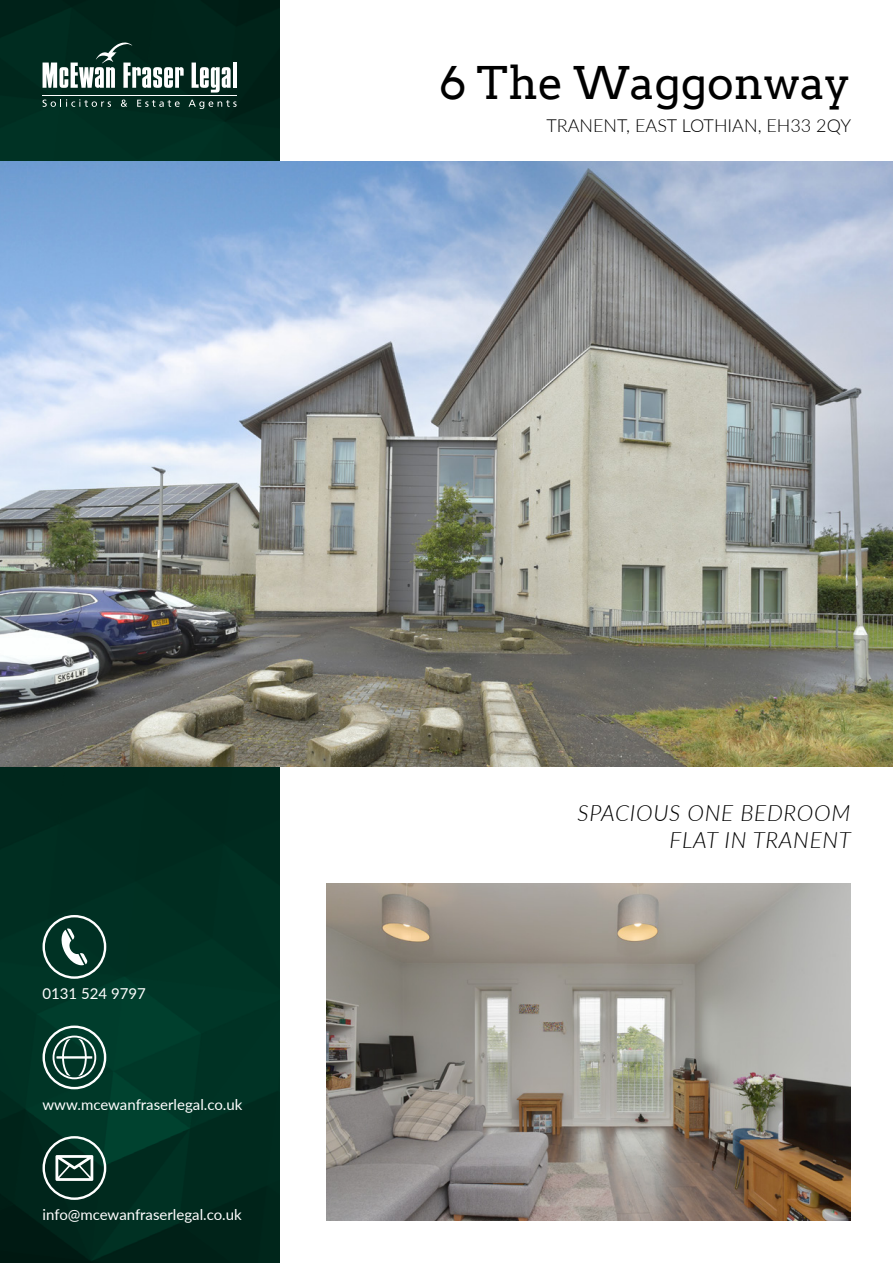
<style>
.page{position:relative;width:893px;height:1263px;background:#fff}
.page>*{position:absolute;margin:0;border:0;box-sizing:border-box;transform-origin:0 0}
.t1{font:45px "Arvo";color:#000}
.t2{font:italic 300 22.5px/27px "Lato";letter-spacing:.03em;color:#000;text-align:right}
.t3{font:300 18px "Lato";color:#000}
.t4{font:15px "Lato";color:#fff}
</style>
<div class="page">
<img style="left:0;top:0;width:279px;height:1263px">
<img style="left:0;top:162px;width:893px;height:605px">
<svg style="left:43px;top:43px;width:141px;height:45px"></svg>
<svg style="left:192px;top:63px;width:39px;height:30px"></svg>
<hr style="left:233px;top:63px;width:4px;height:25px;background:#fff">
<hr style="left:43px;top:95px;width:194px;height:1px;background:#fff">
<svg style="left:43px;top:99px;width:68px;height:8px"></svg>
<svg style="left:121px;top:100px;width:6px;height:7px"></svg>
<svg style="left:137px;top:100px;width:43px;height:7px"></svg>
<svg style="left:189px;top:100px;width:48px;height:9px"></svg>
<img style="left:326px;top:883px;width:524px;height:337px">
<svg style="left:43px;top:915px;width:63px;height:64px;background:#335a4f"></svg>
<svg style="left:43px;top:1025px;width:63px;height:64px;background:#3a6559"></svg>
<svg style="left:43px;top:1136px;width:63px;height:64px;background:#3a5b52"></svg>
<h1 class="t1" style="left:439px;top:55px;width:413px">6 The Waggonway</h1>
<p class="t3" style="left:546px;top:113px;width:306px">TRANENT, EAST LOTHIAN, EH33 2QY</p>
<p class="t4" style="left:43px;top:983px;width:105px">0131 524 9797</p>
<p class="t4" style="left:43px;top:1094px;width:201px">www.mcewanfraserlegal.co.uk</p>
<p class="t4" style="left:43px;top:1204px;width:201px">info@mcewanfraserlegal.co.uk</p>
<h2 class="t2" style="left:577px;top:798px;width:275px">SPACIOUS ONE BEDROOM<br>FLAT IN TRANENT</h2>
</div>
